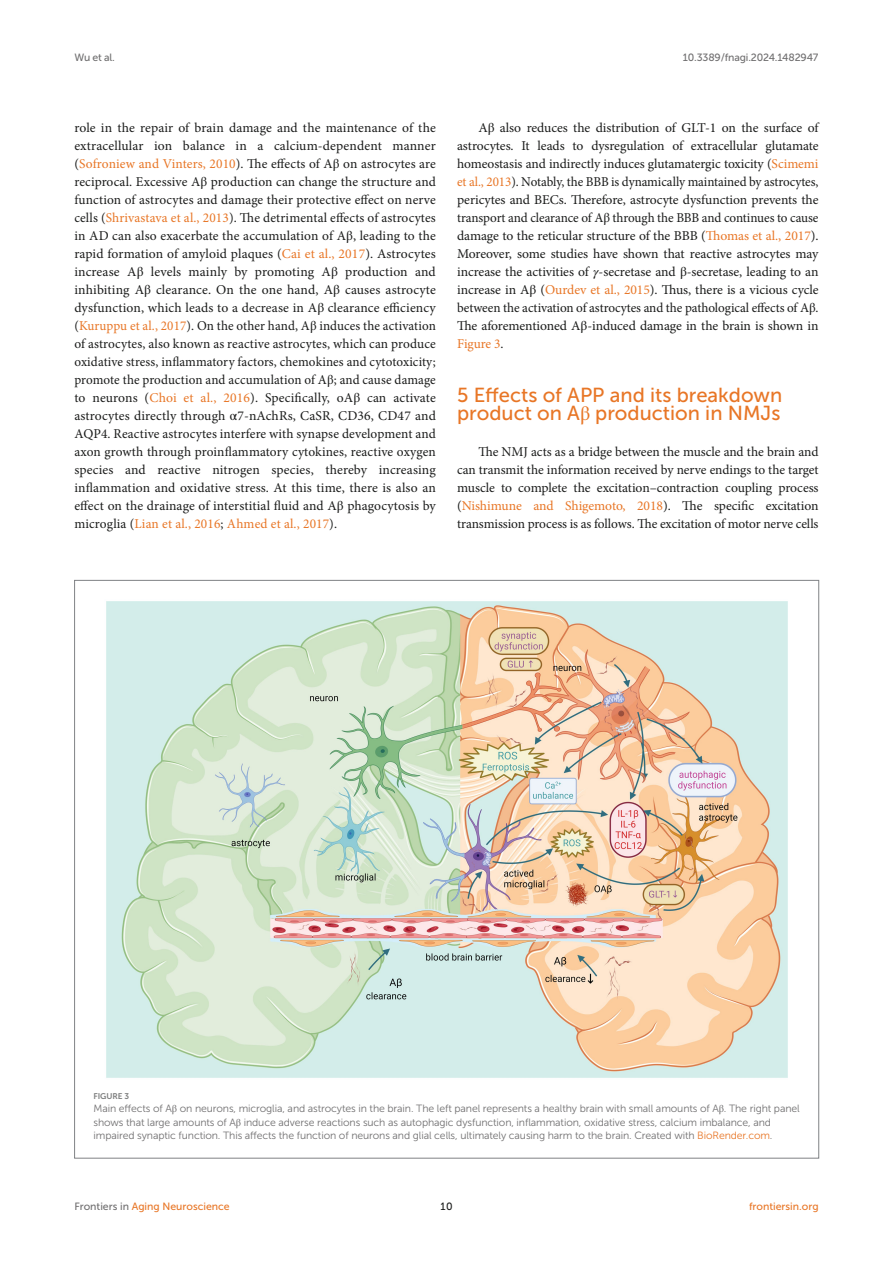
<style>
.page{position:relative;width:893px;height:1263px;background:#fff}
.page>*{position:absolute;margin:0;border:0;box-sizing:border-box;transform-origin:0 0}
.HEAD_1{font:20.25px/18px "Museo Sans 500";color:#e87626}
.TEXT{font:13.5px/18px "Minion Pro";letter-spacing:-.005em;color:#1b1c1b;text-align:justify}
.FIG_LEG{font:10.5px/13.5px "Museo Sans 300";letter-spacing:-.01em;color:#706f70}
.t1{font:10.5px "Museo Sans 500";color:#e87626}
.t2{font:10.5px "Museo Sans 500";letter-spacing:-.015em;color:#706f70}
.t3{font:10.5px "Museo Sans 500";color:#1b1c1b}
.FIG_HD{font:8.25px "Museo Sans 700";letter-spacing:-.01em;color:#7e7f7f}
.s1{color:#e87626}
.s2{font-family:"STIX General"}
.s3{font-family:"STIX General";font-style:italic}
.s4{color:#706f70}
</style>
<div class="page">
<img style="left:106px;top:601px;width:682px;height:477px">
<p class="t2" style="left:74px;top:51px;width:42px">Wu et al.</p>
<p class="t2" style="left:683px;top:51px;width:137px">10.3389/fnagi.2024.1482947</p>
<p class="TEXT" style="left:74px;top:119px;width:363px">role in the repair of brain damage and the maintenance of the extracellular ion balance in a calcium-dependent manner (<span class="s1">Sofroniew and Vinters, 2010</span>). The effects of A<span class="s2">β</span> on astrocytes are reciprocal. Excessive A<span class="s2">β</span> production can change the structure and function of astrocytes and damage their protective effect on nerve cells (<span class="s1">Shrivastava et al., 2013</span>). The detrimental effects of astrocytes in AD can also exacerbate the accumulation of A<span class="s2">β</span>, leading to the rapid formation of amyloid plaques (<span class="s1">Cai et al., 2017</span>). Astrocytes increase A<span class="s2">β</span> levels mainly by promoting A<span class="s2">β</span> production and inhibiting A<span class="s2">β</span> clearance. On the one hand, A<span class="s2">β</span> causes astrocyte dysfunction, which leads to a decrease in A<span class="s2">β</span> clearance efficiency (<span class="s1">Kuruppu et al., 2017</span>). On the other hand, A<span class="s2">β</span> induces the activation of astrocytes, also known as reactive astrocytes, which can produce oxidative stress, inflammatory factors, chemokines and cytotoxicity; promote the production and accumulation of A<span class="s2">β</span>; and cause damage to neurons (<span class="s1">Choi et al., 2016</span>). Specifically, oA<span class="s2">β</span> can activate astrocytes directly through <span class="s2">α</span>7-nAchRs, CaSR, CD36, CD47 and AQP4. Reactive astrocytes interfere with synapse development and axon growth through proinflammatory cytokines, reactive oxygen species and reactive nitrogen species, thereby increasing inflammation and oxidative stress. At this time, there is also an effect on the drainage of interstitial fluid and A<span class="s2">β</span> phagocytosis by microglia (<span class="s1">Lian et al., 2016</span>; <span class="s1">Ahmed et al., 2017</span>).</p>
<p class="TEXT" style="left:457px;top:119px;width:363px;text-indent:21px">A<span class="s2">β</span> also reduces the distribution of GLT-1 on the surface of astrocytes. It leads to dysregulation of extracellular glutamate homeostasis and indirectly induces glutamatergic toxicity (<span class="s1">Scimemi et al., 2013</span>). Notably, the BBB is dynamically maintained by astrocytes, pericytes and BECs. Therefore, astrocyte dysfunction prevents the transport and clearance of A<span class="s2">β</span> through the BBB and continues to cause damage to the reticular structure of the BBB (<span class="s1">Thomas et al., 2017</span>).<br>Moreover, some studies have shown that reactive astrocytes may increase the activities of <span class="s3">γ</span>-secretase and <span class="s2">β</span>-secretase, leading to an increase in A<span class="s2">β</span> (<span class="s1">Ourdev et al., 2015</span>). Thus, there is a vicious cycle between the activation of astrocytes and the pathological effects of A<span class="s2">β</span>.<br>The aforementioned A<span class="s2">β</span>-induced damage in the brain is shown in <span class="s1">Figure 3</span>.</p>
<p class="HEAD_1" style="left:457px;top:386px;width:327px">5 Effects of APP and its breakdown product on A<span class="s2">β</span> production in NMJs</p>
<p class="TEXT" style="left:457px;top:443px;width:363px;text-indent:21px">The NMJ acts as a bridge between the muscle and the brain and can transmit the information received by nerve endings to the target muscle to complete the excitation–contraction coupling process (<span class="s1">Nishimune and Shigemoto, 2018</span>). The specific excitation transmission process is as follows. The excitation of motor nerve cells</p>
<p class="FIG_HD" style="left:94px;top:1091px;width:37px">FIGURE 3</p>
<p class="FIG_LEG" style="left:94px;top:1102px;width:708px">Main effects of A<span class="s2">β</span> on neurons, microglia, and astrocytes in the brain. The left panel represents a healthy brain with small amounts of A<span class="s2">β</span>. The right panel shows that large amounts of A<span class="s2">β</span> induce adverse reactions such as autophagic dysfunction, inflammation, oxidative stress, calcium imbalance, and impaired synaptic function. This affects the function of neurons and glial cells, ultimately causing harm to the brain. Created with <span class="s1">BioRender.com</span>.</p>
<p class="t1" style="left:74px;top:1200px;width:157px"><span class="s4">Frontiers in</span> Aging Neuroscience</p>
<p class="t3" style="left:440px;top:1200px;width:14px">10</p>
<p class="t1" style="left:749px;top:1200px;width:71px">frontiersin.org</p>
</div>
